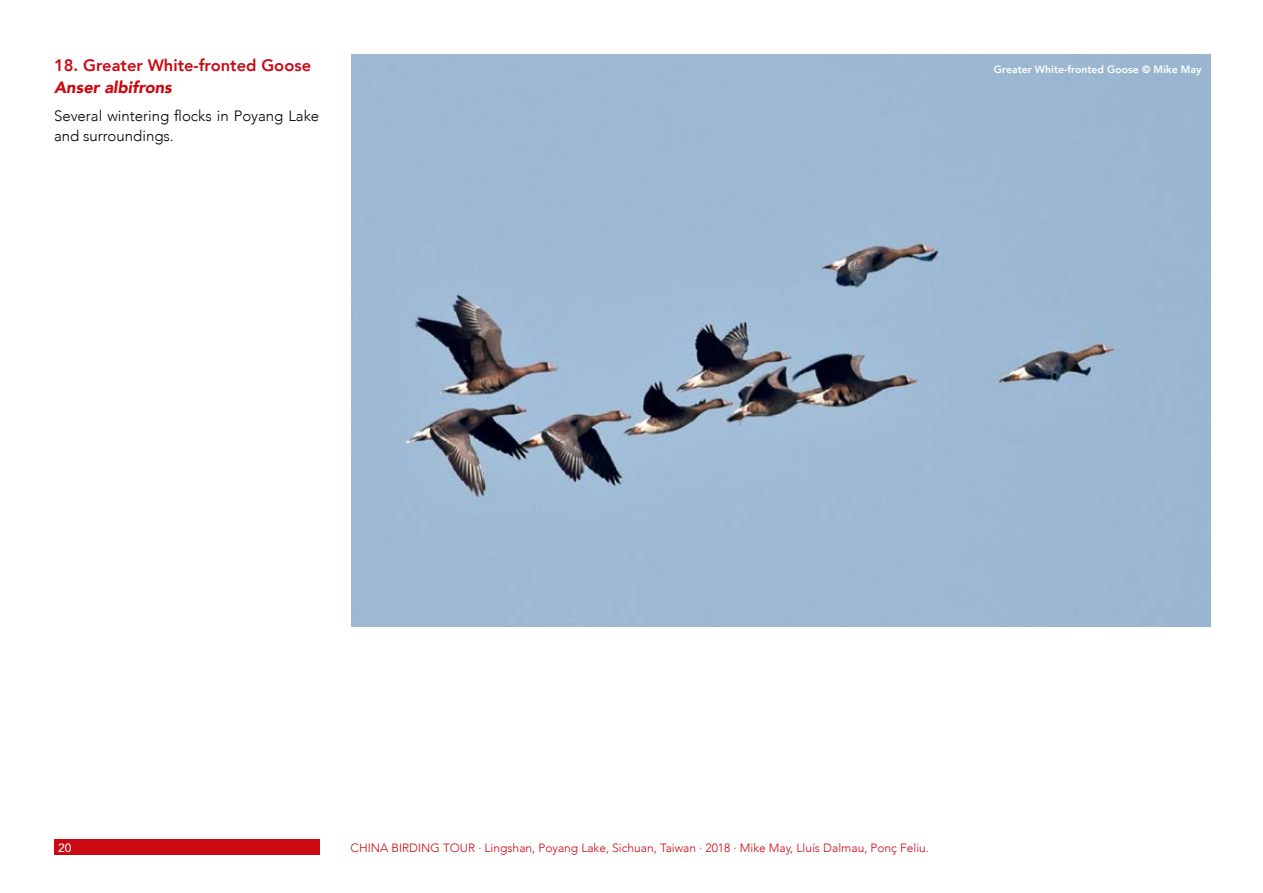
<style>
.page{position:relative;width:1263px;height:893px;background:#fff}
.page>*{position:absolute;margin:0;border:0;box-sizing:border-box;transform-origin:0 0}
.t1{font:800 16.5px "Avenir";color:#cb0912}
.t2{font:italic 900 16.5px "Avenir";color:#cb0912}
.t3{font:300 15px/19.5px "Avenir";color:#000}
.t4{font:300 12px "Avenir";color:#cb0912}
.t5{font:500 12px "Avenir";color:#fff}
.t6{font:800 10.5px "Avenir";color:#fff}
</style>
<div class="page">
<div style="left:54px;top:839px;width:265px;height:16px;background:#cb0912"></div>
<img style="left:352px;top:54px;width:858px;height:572px">
<h1 class="t1" style="left:54px;top:52px;width:259px">18. Greater White-fronted Goose</h1>
<h1 class="t2" style="left:54px;top:74px;width:119px">Anser albifrons</h1>
<p class="t3" style="left:54px;top:106px;width:267px">Several wintering flocks in Poyang Lake and surroundings.</p>
<p class="t6" style="left:994px;top:62px;width:209px">Greater White-fronted Goose © Mike May</p>
<p class="t5" style="left:58px;top:837px;width:15px">20</p>
<p class="t4" style="left:351px;top:841px;width:580px">CHINA BIRDING TOUR · Lingshan, Poyang Lake, Sichuan, Taiwan · 2018 · Mike May, Lluís Dalmau, Ponç Feliu.</p>
</div>
